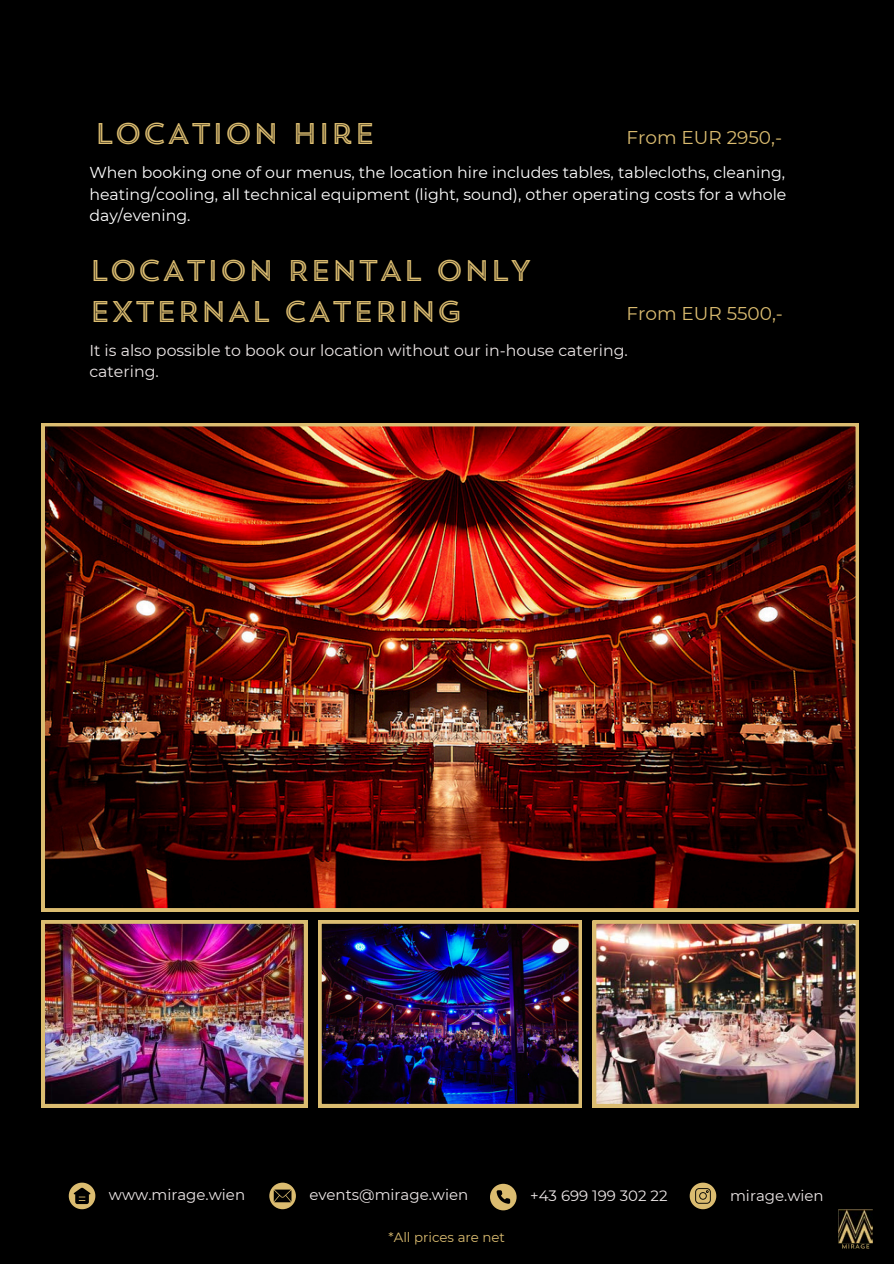
<style>
.page{position:relative;width:894px;height:1264px;background:#fff}
.page>*{position:absolute;margin:0;border:0;box-sizing:border-box;transform-origin:0 0}
.t1{font:29.85px/41.7px "Trend Sans Five";color:#dbbc70}
.t2{font:18.45px "Montserrat";color:#dbbc70}
.t3{font:15.75px/21.3px "Montserrat";color:#fff;text-align:justify}
.t4{font:15.75px/21.3px "Montserrat";color:#ede7e7}
.t5{font:15px "Montserrat";color:#ede7e7}
.t6{font:13.35px "Montserrat";color:#dbbc70}
</style>
<div class="page">
<div style="left:0;top:0;width:893px;height:1263px;background:#000"></div>
<img style="left:838px;top:1209px;width:34px;height:39px">
<img style="left:318px;top:920px;width:263px;height:187px">
<img style="left:42px;top:423px;width:816px;height:488px">
<img style="left:42px;top:920px;width:265px;height:187px">
<img style="left:592px;top:920px;width:266px;height:187px">
<svg style="left:490px;top:1183px;width:26px;height:27px"></svg>
<svg style="left:69px;top:1182px;width:26px;height:27px"></svg>
<svg style="left:269px;top:1182px;width:27px;height:27px"></svg>
<svg style="left:689px;top:1182px;width:27px;height:27px"></svg>
<h3 class="t1" style="left:94px;top:116px;width:283px">LOCATION HIRE</h3>
<p class="t3" style="left:89px;top:162px;width:698px">When booking one of our menus, the location hire includes tables, tablecloths, cleaning, heating/cooling, all technical equipment (light, sound), other operating costs for a whole day/evening.</p>
<p class="t1" style="left:89px;top:252px;width:444px">LOCATION RENTAL ONLY<br>EXTERNAL CATERING</p>
<p class="t4" style="left:89px;top:339px;width:540px">It is also possible to book our location without our in-house catering. catering.</p>
<p class="t2" style="left:626px;top:126px;width:157px">From EUR 2950,-</p>
<h3 class="t2" style="left:626px;top:302px;width:158px">From EUR 5500,-</h3>
<h3 class="t5" style="left:109px;top:1185px;width:138px">www.mirage.wien</h3>
<p class="t5" style="left:309px;top:1185px;width:160px">events@mirage.wien</p>
<p class="t5" style="left:530px;top:1186px;width:139px">+43 699 199 302 22</p>
<h3 class="t5" style="left:729px;top:1186px;width:95px">mirage.wien</h3>
<p class="t6" style="left:388px;top:1228px;width:118px">*All prices are net</p>
</div>
